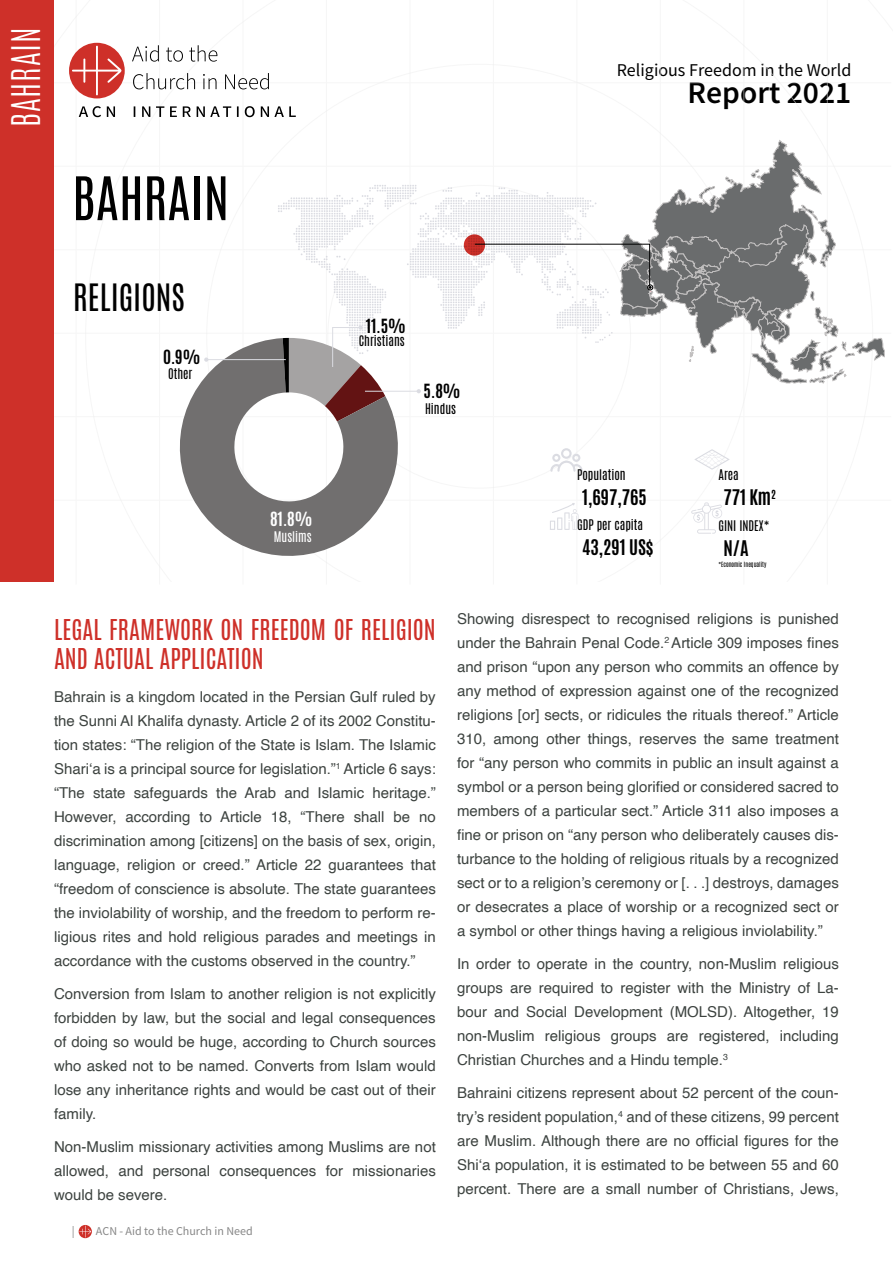
<style>
.page{position:relative;width:893px;height:1263px;background:#fff}
.page>*{position:absolute;margin:0;border:0;box-sizing:border-box;transform-origin:0 0}
.t1{font:51px "Antonio";color:#000}
.t2{font:300 33px "Antonio";letter-spacing:.025em;color:#fff}
.t3{font:600 31.5px "Source Sans Pro";color:#000}
.t4{font:31.5px "Antonio";color:#000}
.t5{font:24px/28.8px "Antonio";color:#ce3029}
.t6{font:700 18px "Antonio";color:#000}
.t7{font:18px "Source Sans Pro";color:#000}
.t8{font:700 16.35px "Antonio";color:#000}
.t9{font:700 16.35px "Antonio";color:#fff}
.t10{font:15px/24px "Helvetica";color:#3d4340;text-align:justify}
.t11{font:12.3px "Antonio";color:#000}
.t12{font:12.3px "Antonio";color:#fff}
.t13{font:12px "Source Sans Pro";color:#878787}
.t14{font:6px "Antonio";color:#000}
</style>
<div class="page">
<svg style="left:79px;top:1225px;width:12px;height:12px"></svg>
<hr style="left:76px;top:0;width:1px;height:584px;background:#ededed">
<hr style="left:159px;top:0;width:1px;height:584px;background:#ededed">
<hr style="left:243px;top:0;width:1px;height:584px;background:#ededed">
<hr style="left:326px;top:0;width:1px;height:584px;background:#ededed">
<hr style="left:410px;top:0;width:1px;height:584px;background:#ededed">
<hr style="left:493px;top:0;width:1px;height:584px;background:#ededed">
<hr style="left:577px;top:0;width:1px;height:584px;background:#ededed">
<hr style="left:660px;top:0;width:1px;height:584px;background:#ededed">
<hr style="left:744px;top:0;width:1px;height:584px;background:#ededed">
<hr style="left:827px;top:0;width:1px;height:584px;background:#ededed">
<svg style="left:132px;top:45px;width:164px;height:72px"></svg>
<svg style="left:79px;top:106px;width:36px;height:11px"></svg>
<div style="left:69px;top:43px;width:56px;height:55px;background:#ce3029;border-radius:50%"></div>
<svg style="left:72px;top:46px;width:49px;height:49px"></svg>
<div style="left:0;top:0;width:53px;height:581px;background:#ce3029"></div>
<svg style="left:550px;top:448px;width:32px;height:24px"></svg>
<svg style="left:550px;top:503px;width:28px;height:27px"></svg>
<svg style="left:691px;top:502px;width:31px;height:32px"></svg>
<svg style="left:694px;top:449px;width:36px;height:21px"></svg>
<svg style="left:179px;top:338px;width:232px;height:233px"></svg>
<svg style="left:204px;top:357px;width:4px;height:5px"></svg>
<hr style="left:206px;top:359px;width:80px;height:1px;background:#dbdce2">
<svg style="left:278px;top:140px;width:607px;height:282px"></svg>
<hr style="left:365px;top:391px;width:54px;height:1px;background:#dbdce2">
<h2 class="t2" style="left:2px;top:127px;width:102px;rotate:-90deg">BAHRAIN</h2>
<h1 class="t1" style="left:72px;top:161px;width:158px">BAHRAIN</h1>
<p class="t7" style="left:617px;top:59px;width:236px">Religious Freedom in the World</p>
<h3 class="t3" style="left:688px;top:72px;width:165px">Report 2021</h3>
<h3 class="t4" style="left:73px;top:274px;width:113px">RELIGIONS</h3>
<p class="t8" style="left:163px;top:344px;width:39px">0.9%</p>
<p class="t11" style="left:168px;top:365px;width:26px">Other</p>
<p class="t9" style="left:270px;top:506px;width:44px">81.8%</p>
<p class="t12" style="left:274px;top:528px;width:39px">Muslims</p>
<p class="t8" style="left:366px;top:314px;width:42px">11.5%</p>
<p class="t11" style="left:359px;top:332px;width:47px">Christians</p>
<p class="t8" style="left:423px;top:379px;width:39px">5.8%</p>
<p class="t11" style="left:425px;top:399px;width:32px">Hindus</p>
<p class="t11" style="left:577px;top:465px;width:50px">Population</p>
<p class="t6" style="left:582px;top:484px;width:66px">1,697,765</p>
<p class="t11" style="left:577px;top:516px;width:68px">GDP per capita</p>
<p class="t6" style="left:582px;top:534px;width:73px">43,291 US$</p>
<p class="t11" style="left:718px;top:465px;width:22px">Area</p>
<p class="t6" style="left:723px;top:484px;width:54px">771 Km<sup>2</sup></p>
<p class="t11" style="left:718px;top:516px;width:53px">GINI INDEX*</p>
<p class="t14" style="left:718px;top:560px;width:49px">*Economic Inequality</p>
<p class="t6" style="left:723px;top:535px;width:27px">N/A</p>
<h3 class="t5" style="left:54px;top:615px;width:383px">LEGAL FRAMEWORK ON FREEDOM OF RELIGION<br>AND ACTUAL APPLICATION</h3>
<p class="t10" style="left:54px;top:685px;width:383px">Bahrain is a kingdom located in the Persian Gulf ruled by the Sunni Al Khalifa dynasty. Article 2 of its 2002 Constitu&shy;tion states: “The religion of the State is Islam. The Islamic Shari‘a is a principal source for legislation.”<sup>1</sup> Article 6 says: “The state safeguards the Arab and Islamic heritage.” However, according to Article 18, “There shall be no discrimination among [citizens] on the basis of sex, origin, language, religion or creed.” Article 22 guarantees that “freedom of conscience is absolute. The state guarantees the inviolability of worship, and the freedom to perform re&shy;ligious rites and hold religious parades and meetings in accordance with the customs observed in the country.”</p>
<p class="t10" style="left:54px;top:982px;width:383px">Conversion from Islam to another religion is not explicitly forbidden by law, but the social and legal consequences of doing so would be huge, according to Church sources who asked not to be named. Converts from Islam would lose any inheritance rights and would be cast out of their family.</p>
<p class="t10" style="left:54px;top:1135px;width:383px">Non-Muslim missionary activities among Muslims are not allowed, and personal consequences for missionaries would be severe.</p>
<p class="t13" style="left:72px;top:1223px;width:4px">|</p>
<p class="t13" style="left:96px;top:1223px;width:158px">ACN - Aid to the Church in Need</p>
<p class="t10" style="left:457px;top:607px;width:383px">Showing disrespect to recognised religions is punished under the Bahrain Penal Code.<sup>2</sup> Article 309 imposes fines and prison “upon any person who commits an offence by any method of expression against one of the recognized religions [or] sects, or ridicules the rituals thereof.” Article 310, among other things, reserves the same treatment for “any person who commits in public an insult against a symbol or a person being glorified or considered sacred to members of a particular sect.” Article 311 also imposes a fine or prison on “any person who deliberately causes dis&shy;turbance to the holding of religious rituals by a recognized sect or to a religion’s ceremony or [. . .] destroys, damages or desecrates a place of worship or a recognized sect or a symbol or other things having a religious inviolability.”</p>
<p class="t10" style="left:457px;top:952px;width:383px">In order to operate in the country, non-Muslim religious groups are required to register with the Ministry of La&shy;bour and Social Development (MOLSD). Altogether, 19 non-Muslim religious groups are registered, including Christian Churches and a Hindu temple.<sup>3</sup></p>
<p class="t10" style="left:457px;top:1081px;width:383px">Bahraini citizens represent about 52 percent of the coun&shy;try’s resident population,<sup>4</sup> and of these citizens, 99 percent are Muslim. Although there are no official figures for the Shi‘a population, it is estimated to be between 55 and 60 percent. There are a small number of Christians, Jews,</p>
</div>
